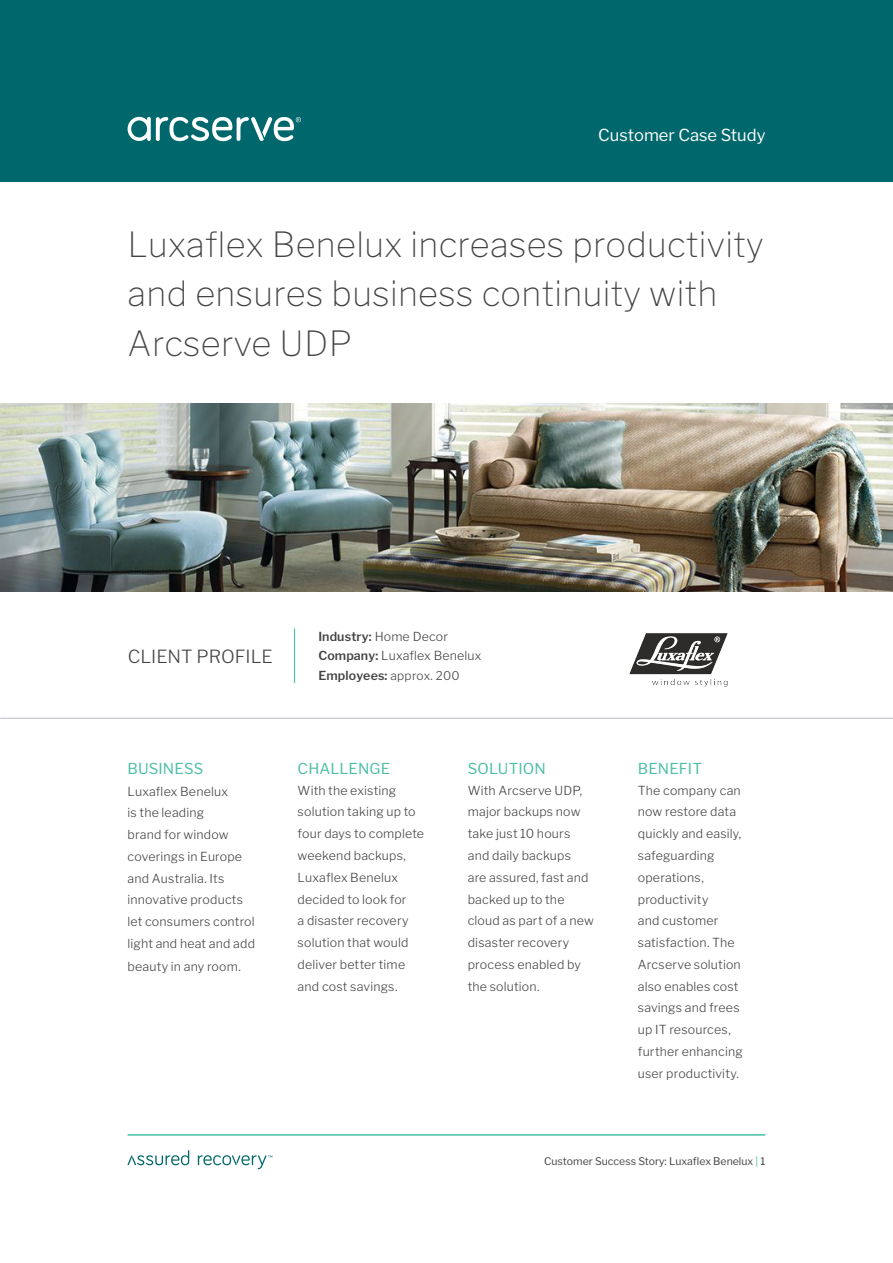
<style>
.page{position:relative;width:893px;height:1263px;background:#fff}
.page>*{position:absolute;margin:0;border:0;box-sizing:border-box;transform-origin:0 0}
.t1{font:100 34.5px/49.5px "Libre Franklin";letter-spacing:.01em;color:#444}
.t2{font:300 18px "Libre Franklin";color:#444}
.t3{font:16.5px "Libre Franklin";color:#fff}
.t4{font:15px "Libre Franklin";letter-spacing:.005em;color:#4cbfa6}
.t5{font:300 12.3px/21.8px "Libre Franklin";letter-spacing:.015em;color:#444}
.t6{font:600 12.3px/19.5px "Libre Franklin";letter-spacing:.01em;color:#444}
.t7{font:10.5px "Libre Franklin";color:#444}
.s1{font-weight:300}
.s2{font-weight:300;font-size:12px}
.s3{color:#46bfa5}
</style>
<div class="page">
<div style="left:0;top:0;width:893px;height:182px;background:#00686c"></div>
<svg style="left:128px;top:117px;width:173px;height:24px"></svg>
<hr style="left:128px;top:1134px;width:637px;height:2px;background:#46bfa5">
<svg style="left:128px;top:1150px;width:61px;height:15px"></svg>
<svg style="left:198px;top:1155px;width:74px;height:14px"></svg>
<img style="left:629px;top:633px;width:99px;height:54px">
<img style="left:0;top:404px;width:893px;height:187px">
<hr style="left:0;top:718px;width:893px;height:1px;background:#36314b">
<hr style="left:294px;top:628px;width:1px;height:55px;background:#46bfa5">
<h3 class="t3" style="left:598px;top:125px;width:169px">Customer Case Study</h3>
<p class="t1" style="left:128px;top:220px;width:638px">Luxaflex Benelux increases productivity and ensures business continuity with<br>Arcserve UDP</p>
<p class="t2" style="left:128px;top:646px;width:146px">CLIENT PROFILE</p>
<p class="t6" style="left:318px;top:626px;width:164px">Industry: <span class="s1">Home Decor<br></span>Company: <span class="s1">Luxaflex Benelux<br></span>Employees: <span class="s2">approx. 200</span></p>
<p class="t4" style="left:128px;top:759px;width:77px">BUSINESS</p>
<p class="t5" style="left:128px;top:780px;width:129px">Luxaflex Benelux<br>is the leading<br>brand for window coverings in Europe and Australia. Its innovative products let consumers control light and heat and add beauty in any room.</p>
<p class="t4" style="left:298px;top:759px;width:94px">CHALLENGE</p>
<p class="t5" style="left:298px;top:779px;width:128px">With the existing solution taking up to four days to complete weekend backups,<br>Luxaflex Benelux decided to look for<br>a disaster recovery solution that would deliver better time and cost savings.</p>
<p class="t4" style="left:468px;top:759px;width:80px">SOLUTION</p>
<p class="t5" style="left:468px;top:779px;width:128px">With Arcserve UDP, major backups now take just 10 hours and daily backups<br>are assured, fast and backed up to the cloud as part of a new disaster recovery process enabled by the solution.</p>
<p class="t4" style="left:638px;top:759px;width:66px">BENEFIT</p>
<p class="t5" style="left:638px;top:779px;width:106px">The company can now restore data quickly and easily, safeguarding operations, productivity<br>and customer satisfaction. The<br>Arcserve solution also enables cost savings and frees up IT resources, further enhancing user productivity.</p>
<p class="t7" style="left:544px;top:1155px;width:223px">Customer Success Story: Luxaflex Benelux <span class="s3">|</span> 1</p>
</div>
